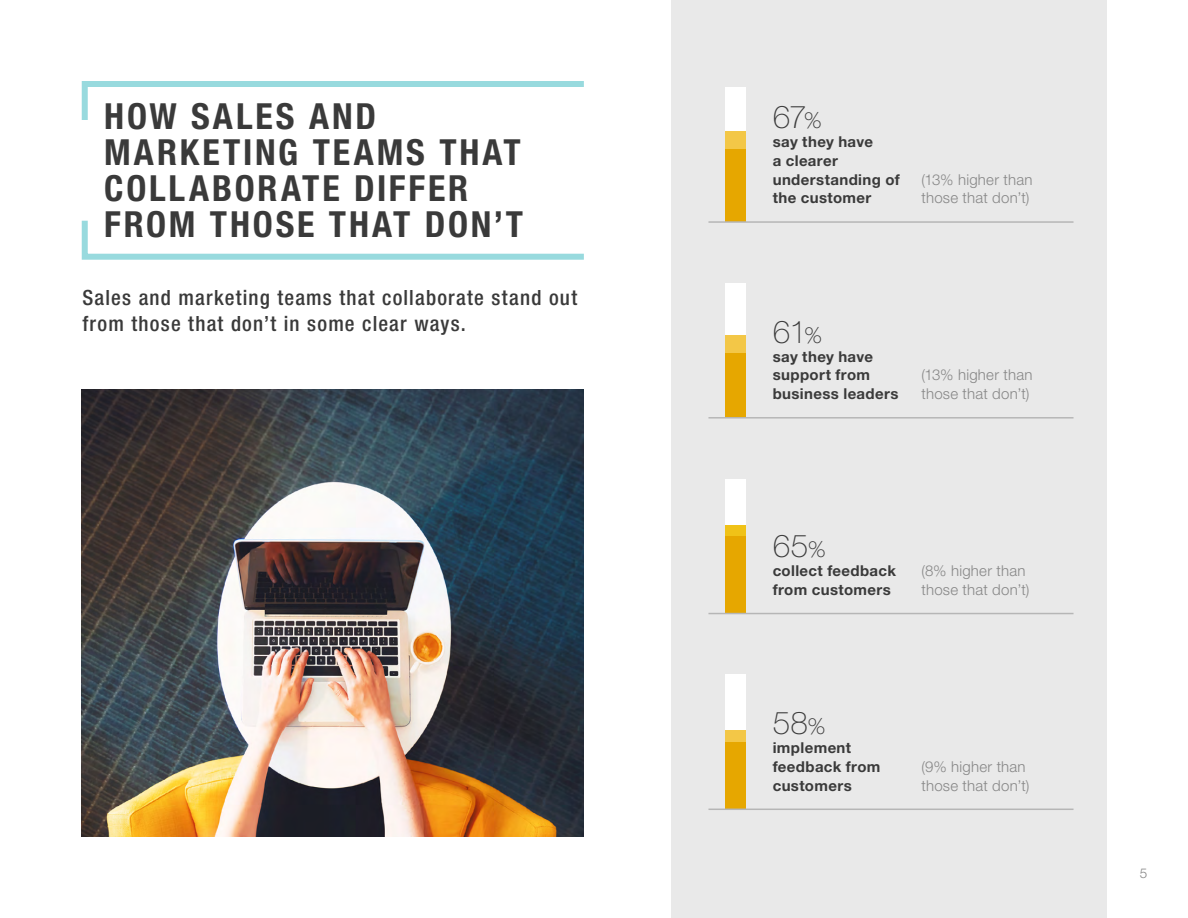
<style>
.page{position:relative;width:1188px;height:918px;background:#fff}
.page>*{position:absolute;margin:0;border:0;box-sizing:border-box;transform-origin:0 0}
.t1{font:700 condensed 36px/36px "Helvetica Neue LT Pro";letter-spacing:.08em;color:#3a3a3a}
.t2{font:100 31.5px "Helvetica Neue LT Pro";letter-spacing:-.01em;color:#3a3a3a}
.t3{font:500 condensed 21px/26.2px "Helvetica Neue LT Pro";letter-spacing:.055em;color:#3a3a3a}
.t4{font:700 15px/18.8px "Helvetica Neue LT Pro";letter-spacing:.025em;color:#3a3a3a}
.t5{font:300 15px/18.8px "Helvetica Neue LT Pro";letter-spacing:.015em;color:#878787}
.t6{font:300 13.5px "Helvetica Neue LT Pro";color:#878787}
.s1{font-size:22.5px}
</style>
<div class="page">
<div style="left:671px;top:0;width:436px;height:918px;background:#e9e9e9"></div>
<svg style="left:81px;top:220px;width:503px;height:40px"></svg>
<svg style="left:81px;top:81px;width:503px;height:39px"></svg>
<div style="left:725px;top:87px;width:20px;height:135px;background:#fff"></div>
<div style="left:725px;top:131px;width:20px;height:91px;background:#f3c747"></div>
<div style="left:725px;top:149px;width:20px;height:73px;background:#e6a700"></div>
<hr style="left:708px;top:221px;width:366px;height:2px;background:#b6b6b6">
<div style="left:725px;top:283px;width:20px;height:135px;background:#fff"></div>
<div style="left:725px;top:335px;width:20px;height:82px;background:#f3c747"></div>
<div style="left:725px;top:353px;width:20px;height:64px;background:#e6a700"></div>
<hr style="left:708px;top:417px;width:366px;height:2px;background:#b6b6b6">
<div style="left:725px;top:479px;width:20px;height:135px;background:#fff"></div>
<div style="left:725px;top:525px;width:20px;height:88px;background:#f0c217"></div>
<div style="left:725px;top:536px;width:20px;height:77px;background:#e6a700"></div>
<hr style="left:708px;top:613px;width:366px;height:1px;background:#b6b6b6">
<div style="left:725px;top:674px;width:20px;height:135px;background:#fff"></div>
<div style="left:725px;top:731px;width:20px;height:78px;background:#f3c747"></div>
<div style="left:725px;top:743px;width:20px;height:66px;background:#e6a700"></div>
<hr style="left:708px;top:809px;width:366px;height:1px;background:#b6b6b6">
<img style="left:81px;top:390px;width:503px;height:447px">
<h1 class="t1" style="left:104px;top:99px;width:420px">HOW SALES AND<br>MARKETING TEAMS THAT<br>COLLABORATE DIFFER<br>FROM THOSE THAT DON’T</h1>
<h3 class="t3" style="left:82px;top:284px;width:496px">Sales and marketing teams that collaborate stand out from those that don’t in some clear ways.</h3>
<h2 class="t2" style="left:773px;top:98px;width:51px">67<span class="s1">%</span></h2>
<p class="t4" style="left:773px;top:132px;width:129px">say they have<br>a clearer understanding of the customer</p>
<p class="t5" style="left:922px;top:170px;width:113px">(13% higher than those that don’t)</p>
<h2 class="t2" style="left:773px;top:313px;width:51px">61<span class="s1">%</span></h2>
<p class="t4" style="left:773px;top:346px;width:127px">say they have support from business leaders</p>
<p class="t5" style="left:922px;top:365px;width:113px">(13% higher than those that don’t)</p>
<h2 class="t2" style="left:773px;top:527px;width:55px">65<span class="s1">%</span></h2>
<p class="t4" style="left:773px;top:561px;width:125px">collect feedback from customers</p>
<p class="t5" style="left:922px;top:561px;width:110px">(8% higher than those that don’t)</p>
<h2 class="t2" style="left:773px;top:704px;width:54px">58<span class="s1">%</span></h2>
<p class="t4" style="left:773px;top:738px;width:109px">implement feedback from customers</p>
<p class="t5" style="left:922px;top:757px;width:110px">(9% higher than those that don’t)</p>
<p class="t6" style="left:1140px;top:864px;width:9px">5</p>
</div>
